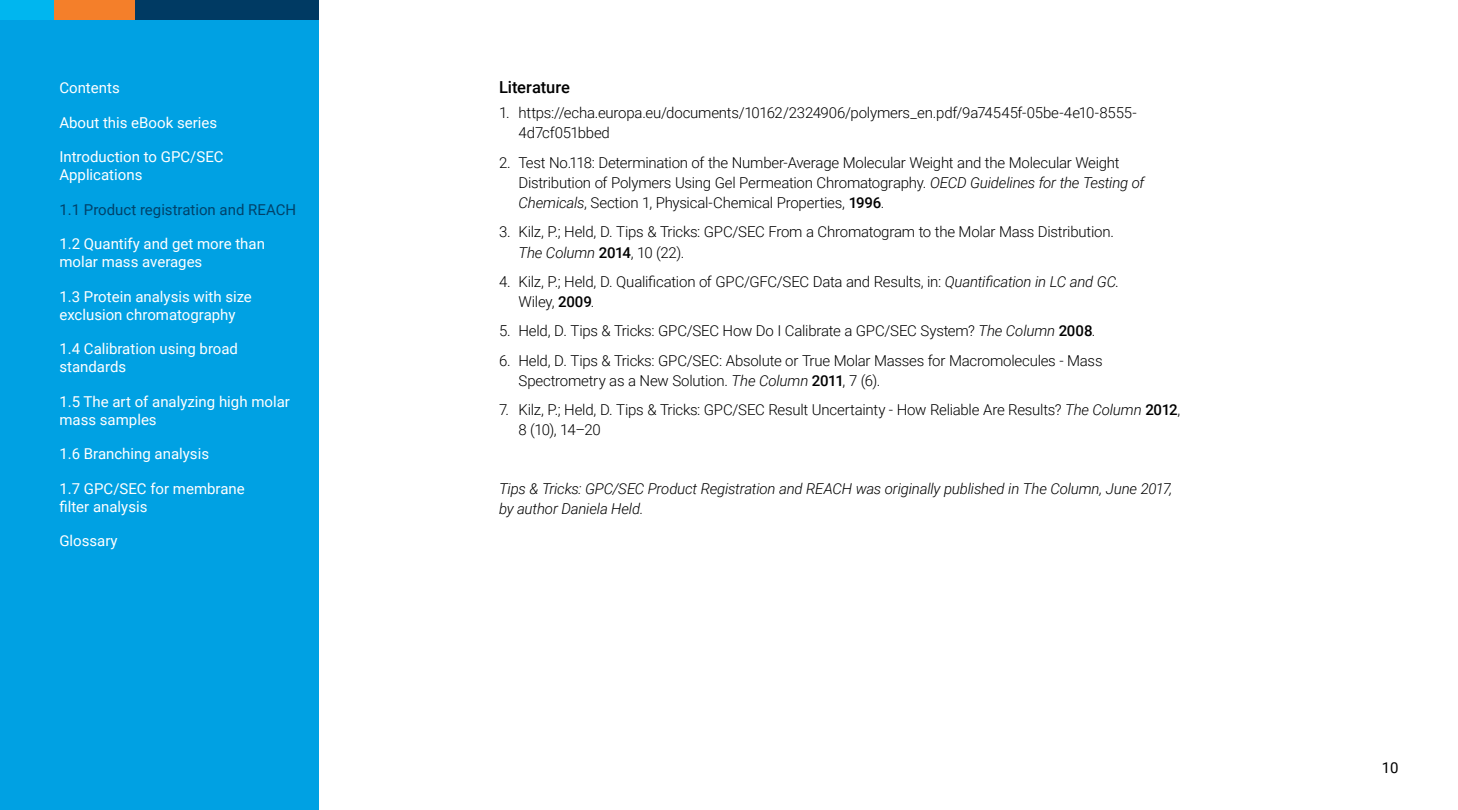
<style>
.page{position:relative;width:1458px;height:810px;background:#fff}
.page>*{position:absolute;margin:0;border:0;box-sizing:border-box;transform-origin:0 0}
.t1{font:500 16.5px "Roboto";letter-spacing:-.005em;color:#000}
.t2{font:300 15px/20.2px "Roboto";letter-spacing:-.015em;color:#000}
.Side_TOC{font:15px/18px "Roboto";color:#fff}
.t3{font:italic 300 15px/20.2px "Roboto";letter-spacing:-.015em;color:#000}
.Side_TOC-2{font:15px "Roboto";color:#00426a}
.t4{font:15px "Roboto";color:#000}
.s1{font-style:italic}
.s2{font-weight:500}
</style>
<div class="page">
<div style="left:0;top:0;width:319px;height:810px;background:#00a1e3"></div>
<div style="left:0;top:0;width:54px;height:20px;background:#00b6ef"></div>
<div style="left:54px;top:0;width:81px;height:20px;background:#f47f2a"></div>
<div style="left:135px;top:0;width:184px;height:20px;background:#003a63"></div>
<p class="Side_TOC" style="left:59px;top:78px;width:62px">Contents</p>
<p class="Side_TOC" style="left:59px;top:113px;width:159px">About this eBook series</p>
<p class="Side_TOC" style="left:59px;top:147px;width:166px">Introduction to GPC/SEC<br>Applications</p>
<p class="Side_TOC-2" style="left:59px;top:199px;width:238px">1.1 Product registration and REACH</p>
<p class="Side_TOC" style="left:59px;top:234px;width:207px">1.2 Quantify and get more than molar mass averages</p>
<p class="Side_TOC" style="left:59px;top:287px;width:194px">1.3 Protein analysis with size exclusion chromatography</p>
<p class="Side_TOC" style="left:59px;top:339px;width:180px">1.4 Calibration using broad standards</p>
<p class="Side_TOC" style="left:59px;top:392px;width:232px">1.5 The art of analyzing high molar mass samples</p>
<p class="Side_TOC" style="left:59px;top:444px;width:151px">1.6 Branching analysis</p>
<p class="Side_TOC" style="left:59px;top:479px;width:187px">1.7 GPC/SEC for membrane filter analysis</p>
<p class="Side_TOC" style="left:59px;top:531px;width:60px">Glossary</p>
<p class="t1" style="left:499px;top:76px;width:73px">Literature</p>
<p class="t2" style="left:519px;top:102px;width:620px;text-indent:-20px">1. https://echa.europa.eu/documents/10162/2324906/polymers_en.pdf/9a74545f-05be-4e10-8555-<br>4d7cf051bbed</p>
<p class="t2" style="left:518px;top:152px;width:627px;text-indent:-19px">2. Test No.118: Determination of the Number-Average Molecular Weight and the Molecular Weight<br>Distribution of Polymers Using Gel Permeation Chromatography. <span class="s1">OECD Guidelines for the Testing of<br>Chemicals</span>, Section 1, Physical-Chemical Properties, <span class="s2">1996</span>.</p>
<p class="t2" style="left:519px;top:221px;width:597px;text-indent:-20px">3. Kilz, P.; Held, D. Tips &amp; Tricks: GPC/SEC From a Chromatogram to the Molar Mass Distribution.<br><span class="s1">The Column</span> <span class="s2">2014</span>, 10 (22).</p>
<p class="t2" style="left:519px;top:271px;width:602px;text-indent:-20px">4. Kilz, P.; Held, D. Qualification of GPC/GFC/SEC Data and Results, in: <span class="s1">Quantification in LC and GC</span>.<br>Wiley, <span class="s2">2009</span>.</p>
<p class="t2" style="left:499px;top:320px;width:598px">5. Held, D. Tips &amp; Tricks: GPC/SEC How Do I Calibrate a GPC/SEC System? <span class="s1">The Column</span> <span class="s2">2008</span>.</p>
<p class="t2" style="left:519px;top:350px;width:586px;text-indent:-20px">6. Held, D. Tips &amp; Tricks: GPC/SEC: Absolute or True Molar Masses for Macromolecules - Mass<br>Spectrometry as a New Solution. <span class="s1">The Column</span> <span class="s2">2011</span>, 7 (6).</p>
<p class="t2" style="left:519px;top:399px;width:663px;text-indent:-20px">7. Kilz, P.; Held, D. Tips &amp; Tricks: GPC/SEC Result Uncertainty - How Reliable Are Results? <span class="s1">The Column</span> <span class="s2">2012</span>,<br>8 (10), 14–20</p>
<p class="t3" style="left:499px;top:478px;width:675px">Tips &amp; Tricks: GPC/SEC Product Registration and REACH was originally published in The Column, June 2017, by author Daniela Held.</p>
<p class="t4" style="left:1382px;top:757px;width:18px">10</p>
</div>
